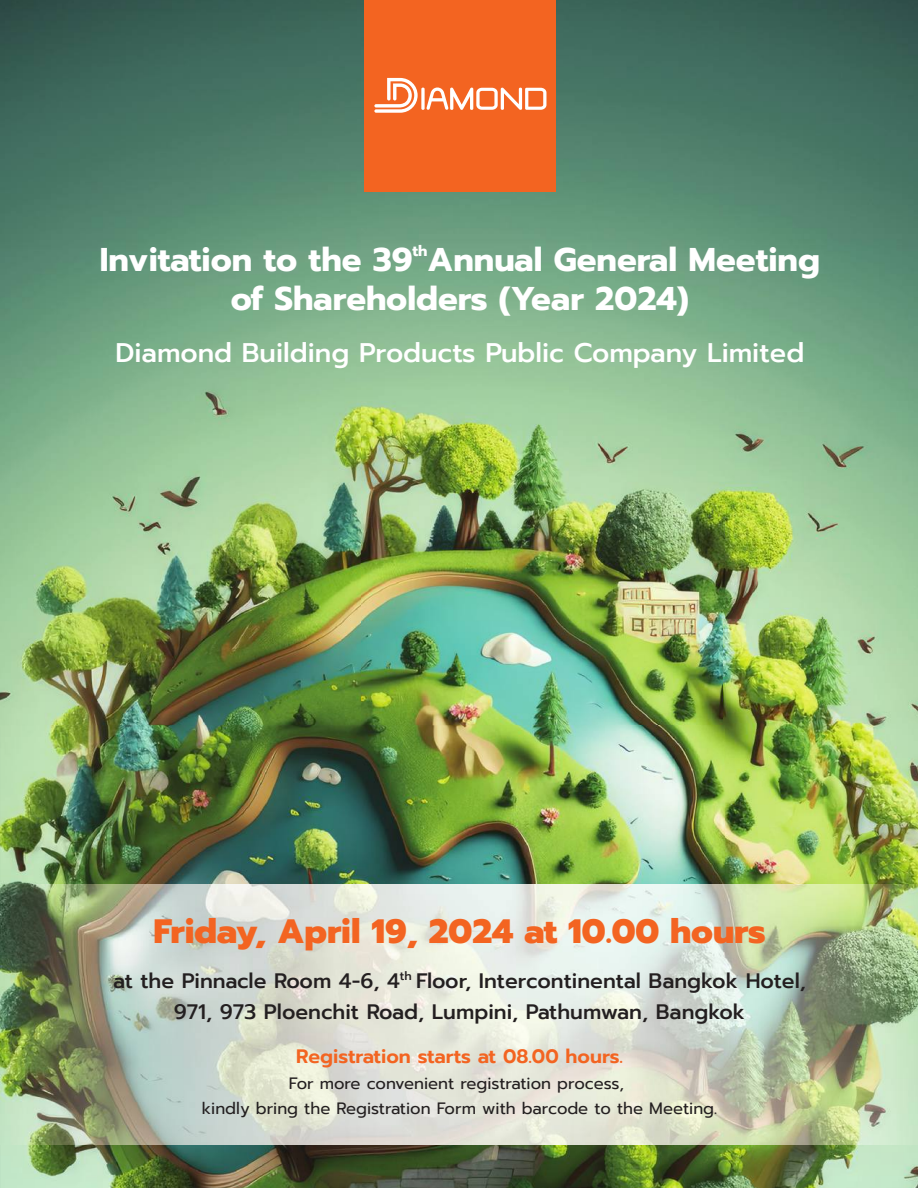
<style>
.page{position:relative;width:918px;height:1188px;background:#fff}
.page>*{position:absolute;margin:0;border:0;box-sizing:border-box;transform-origin:0 0}
.t1{font:800 33.9px "Prompt";color:#f36421}
.t2{font:700 33px/39.6px "Prompt";color:#fff}
.t3{font:500 27px "Prompt";color:#fff}
.t4{font:500 21px/31.5px "Prompt";color:#231f20;text-align:center}
.t5{font:600 19.5px "Prompt";color:#f36421}
.t6{font:16.5px/25.5px "Prompt";color:#231f20;text-align:center}
.t7{font:700 15px "Prompt";color:#fff}
</style>
<div class="page">
<img style="left:0;top:0;width:724px;height:725px">
<img style="left:724px;top:0;width:194px;height:884px">
<img style="left:0;top:725px;width:620px;height:159px">
<img style="left:620px;top:725px;width:105px;height:159px">
<img style="left:0;top:1144px;width:51px;height:44px">
<img style="left:51px;top:1144px;width:867px;height:44px">
<img style="left:0;top:884px;width:918px;height:260px">
<div style="left:365px;top:0;width:191px;height:191px;background:#f36421"></div>
<svg style="left:374px;top:77px;width:172px;height:36px"></svg>
<h2 class="t2" style="left:100px;top:239px;width:314px">Invitation to the 39</h2>
<p class="t7" style="left:412px;top:239px;width:17px">th</p>
<h2 class="t2" style="left:231px;top:239px;width:591px;text-indent:197px">Annual General Meeting of Shareholders (Year 2024)</h2>
<p class="t3" style="left:115px;top:333px;width:690px">Diamond Building Products Public Company Limited</p>
<h1 class="t1" style="left:154px;top:906px;width:614px">Friday, April 19, 2024 at 10.00 hours</h1>
<p class="t4" style="left:113px;top:965px;width:694px">at the Pinnacle Room 4-6, 4<sup>th</sup> Floor, Intercontinental Bangkok Hotel,<br>971, 973 Ploenchit Road, Lumpini, Pathumwan, Bangkok</p>
<p class="t5" style="left:296px;top:1042px;width:329px">Registration starts at 08.00 hours.</p>
<p class="t6" style="left:202px;top:1070px;width:517px">For more convenient registration process,<br>kindly bring the Registration Form with barcode to the Meeting.</p>
</div>
